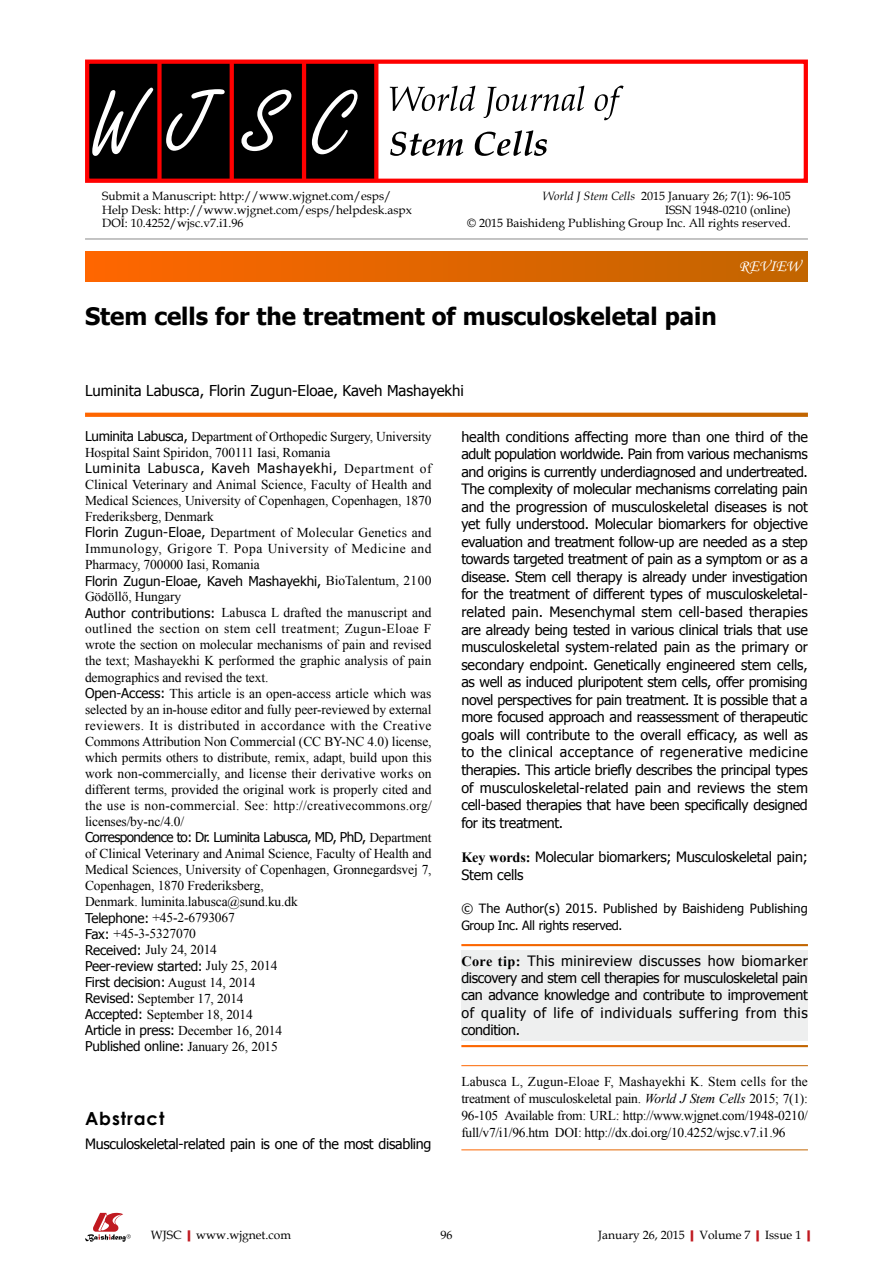
<style>
.page{position:relative;width:893px;height:1263px;background:#fff}
.page>*{position:absolute;margin:0;border:0;box-sizing:border-box;transform-origin:0 0}
.t1{font:700 24px "Tahoma";color:#000}
.t2{font:700 18px "Century Gothic";letter-spacing:.05em;color:#000}
.t3{font:16.5px "Monotype Corsiva";color:#fff}
.t4{font:15px "Tahoma";color:#000}
.t5{font:14.25px/17.5px "Tahoma";letter-spacing:-.02em;color:#000;text-align:justify}
.t6{font:13.5px/16px "Times New Roman";letter-spacing:-.01em;color:#000}
.t7{font:13.5px/16px "Tahoma";letter-spacing:-.01em;color:#000}
.t8{font:13.5px "Tahoma";letter-spacing:-.04em;color:#000}
.t9{font:13.5px "Tahoma";letter-spacing:.05em;color:#000}
.t10{font:12.75px/17.2px "Tahoma";letter-spacing:.01em;color:#000}
.t11{font:12px/13.5px "Book Antiqua";color:#000}
.s1{font-style:italic}
.s2{font-family:"Tahoma"}
.s3{font-family:"Times New Roman"}
.s4{font-family:"Times New Roman";font-weight:700}
.s5{font-weight:700;color:#c01920}
</style>
<div class="page">
<div style="left:461px;top:950px;width:347px;height:91px;background:#eeefef"></div>
<div style="left:85px;top:252px;width:723px;height:29px;background:linear-gradient(to right,#f60,#c16500)"></div>
<hr style="left:85px;top:239px;width:723px;height:1px;background:#898989">
<svg style="left:85px;top:413px;width:723px;height:4px;background:#e06906"></svg>
<div style="left:87px;top:61px;width:289px;height:121px;background:#000"></div>
<div style="left:157px;top:61px;width:5px;height:121px;background:#f00"></div>
<svg style="left:230px;top:65px;width:4px;height:113px"></svg>
<hr style="left:302px;top:61px;width:4px;height:121px;background:#f00">
<svg style="left:374px;top:65px;width:4px;height:113px"></svg>
<div style="left:85px;top:60px;width:723px;height:123px;border:4px solid #f00"></div>
<svg style="left:312px;top:90px;width:46px;height:64px"></svg>
<svg style="left:241px;top:90px;width:50px;height:61px"></svg>
<svg style="left:166px;top:89px;width:59px;height:62px"></svg>
<svg style="left:92px;top:88px;width:61px;height:68px"></svg>
<svg style="left:390px;top:86px;width:234px;height:34px"></svg>
<svg style="left:390px;top:130px;width:157px;height:26px"></svg>
<svg style="left:85px;top:1213px;width:46px;height:29px"></svg>
<p class="t11" style="left:102px;top:189px;width:311px">Submit a Manuscript: http://www.wjgnet.com/esps/<br>Help Desk: http://www.wjgnet.com/esps/helpdesk.aspx<br>DOI: 10.4252/wjsc.v7.i1.96</p>
<p class="t11" style="left:467px;top:189px;width:325px;text-align:right"><span class="s1">World J Stem Cells</span> 2015 January 26; 7(1): 96-105<br>ISSN 1948-0210 (online)<br>© 2015 Baishideng Publishing Group Inc. All rights reserved.</p>
<h1 class="t1" style="left:85px;top:299px;width:633px">Stem cells for the treatment of musculoskeletal pain</h1>
<p class="t3" style="left:739px;top:256px;width:63px">REVIEW</p>
<p class="t4" style="left:85px;top:380px;width:380px">Luminita Labusca, Florin Zugun-Eloae, Kaveh Mashayekhi</p>
<p class="t6" style="left:85px;top:428px;width:348px"><span class="s2">Luminita Labusca,</span> Department of Orthopedic Surgery, University<br>Hospital Saint Spiridon, 700111 Iasi, Romania</p>
<p class="t9" style="left:85px;top:459px;width:348px">Luminita Labusca, Kaveh Mashayekhi, <span class="s3">Department of</span></p>
<p class="t6" style="left:85px;top:476px;width:348px">Clinical Veterinary and Animal Science, Faculty of Health and Medical Sciences, University of Copenhagen, Copenhagen, 1870<br>Frederiksberg, Denmark<br><span class="s2">Florin Zugun-Eloae,</span> Department of Molecular Genetics and Immunology, Grigore T. Popa University of Medicine and Pharmacy, 700000 Iasi, Romania</p>
<p class="t7" style="left:85px;top:572px;width:348px">Florin Zugun-Eloae, Kaveh Mashayekhi, <span class="s3">BioTalentum, 2100</span></p>
<p class="t6" style="left:85px;top:588px;width:348px">Gödöllő, Hungary<br><span class="s2">Author contributions:</span> Labusca L drafted the manuscript and outlined the section on stem cell treatment; Zugun-Eloae F wrote the section on molecular mechanisms of pain and revised the text; Mashayekhi K performed the graphic analysis of pain demographics and revised the text.<br><span class="s2">Open-Access:</span> This article is an open-access article which was selected by an in-house editor and fully peer-reviewed by external reviewers. It is distributed in accordance with the Creative Commons Attribution Non Commercial (CC BY-NC 4.0) license, which permits others to distribute, remix, adapt, build upon this work non-commercially, and license their derivative works on different terms, provided the original work is properly cited and the use is non-commercial. See: http://creativecommons.org/ licenses/by-nc/4.0/</p>
<p class="t8" style="left:85px;top:828px;width:348px">Correspondence to: Dr. Luminita Labusca, MD, PhD, <span class="s3">Department</span></p>
<p class="t6" style="left:85px;top:845px;width:348px">of Clinical Veterinary and Animal Science, Faculty of Health and Medical Sciences, University of Copenhagen, Gronnegardsvej 7, Copenhagen, 1870 Frederiksberg,<br>Denmark. luminita.labusca@sund.ku.dk<br><span class="s2">Telephone:</span> +45-2-6793067<br><span class="s2">Fax:</span> +45-3-5327070<br><span class="s2">Received:</span> July 24, 2014</p>
<p class="t7" style="left:85px;top:957px;width:194px">Peer-review started: <span class="s3">July 25, 2014<br></span>First decision: <span class="s3">August 14, 2014</span></p>
<p class="t6" style="left:85px;top:990px;width:169px"><span class="s2">Revised:</span> September 17, 2014<br><span class="s2">Accepted:</span> September 18, 2014</p>
<p class="t7" style="left:85px;top:1021px;width:199px">Article in press: <span class="s3">December 16, 2014<br></span>Published online: <span class="s3">January 26, 2015</span></p>
<p class="t5" style="left:461px;top:427px;width:348px">health conditions affecting more than one third of the adult population worldwide. Pain from various mechanisms and origins is currently underdiagnosed and undertreated.<br>The complexity of molecular mechanisms correlating pain and the progression of musculoskeletal diseases is not yet fully understood. Molecular biomarkers for objective evaluation and treatment follow-up are needed as a step towards targeted treatment of pain as a symptom or as a disease. Stem cell therapy is already under investigation for the treatment of different types of musculoskeletal&shy;related pain. Mesenchymal stem cell-based therapies are already being tested in various clinical trials that use musculoskeletal system-related pain as the primary or secondary endpoint. Genetically engineered stem cells, as well as induced pluripotent stem cells, offer promising novel perspectives for pain treatment. It is possible that a more focused approach and reassessment of therapeutic goals will contribute to the overall efficacy, as well as to the clinical acceptance of regenerative medicine therapies. This article briefly describes the principal types of musculoskeletal-related pain and reviews the stem cell-based therapies that have been specifically designed for its treatment.</p>
<p class="t5" style="left:461px;top:848px;width:348px"><span class="s4">Key words:</span> Molecular biomarkers; Musculoskeletal pain;<br>Stem cells</p>
<p class="t10" style="left:461px;top:899px;width:348px">© The Author(s) 2015. Published by Baishideng Publishing<br>Group Inc. All rights reserved.</p>
<p class="t5" style="left:461px;top:951px;width:348px"><span class="s4">Core tip:</span> This minireview discusses how biomarker discovery and stem cell therapies for musculoskeletal pain can advance knowledge and contribute to improvement of quality of life of individuals suffering from this condition.</p>
<h2 class="t2" style="left:85px;top:1105px;width:81px">Abstract</h2>
<p class="t5" style="left:85px;top:1134px;width:348px">Musculoskeletal-related pain is one of the most disabling</p>
<p class="t6" style="left:461px;top:1072px;width:348px;line-height:17.2px;text-align:justify">Labusca L, Zugun-Eloae F, Mashayekhi K. Stem cells for the treatment of musculoskeletal pain. <span class="s1">World J Stem Cells</span> 2015; 7(1):<br>96-105 Available from: URL: http://www.wjgnet.com/1948-0210/ full/v7/i1/96.htm DOI: http://dx.doi.org/10.4252/wjsc.v7.i1.96</p>
<p class="t11" style="left:151px;top:1227px;width:141px">WJSC<span class="s5">|</span>www.wjgnet.com</p>
<p class="t11" style="left:440px;top:1227px;width:13px">96</p>
<p class="t11" style="left:598px;top:1227px;width:219px">January 26, 2015<span class="s5">|</span>Volume 7<span class="s5">|</span>Issue 1<span class="s5">|</span></p>
</div>
